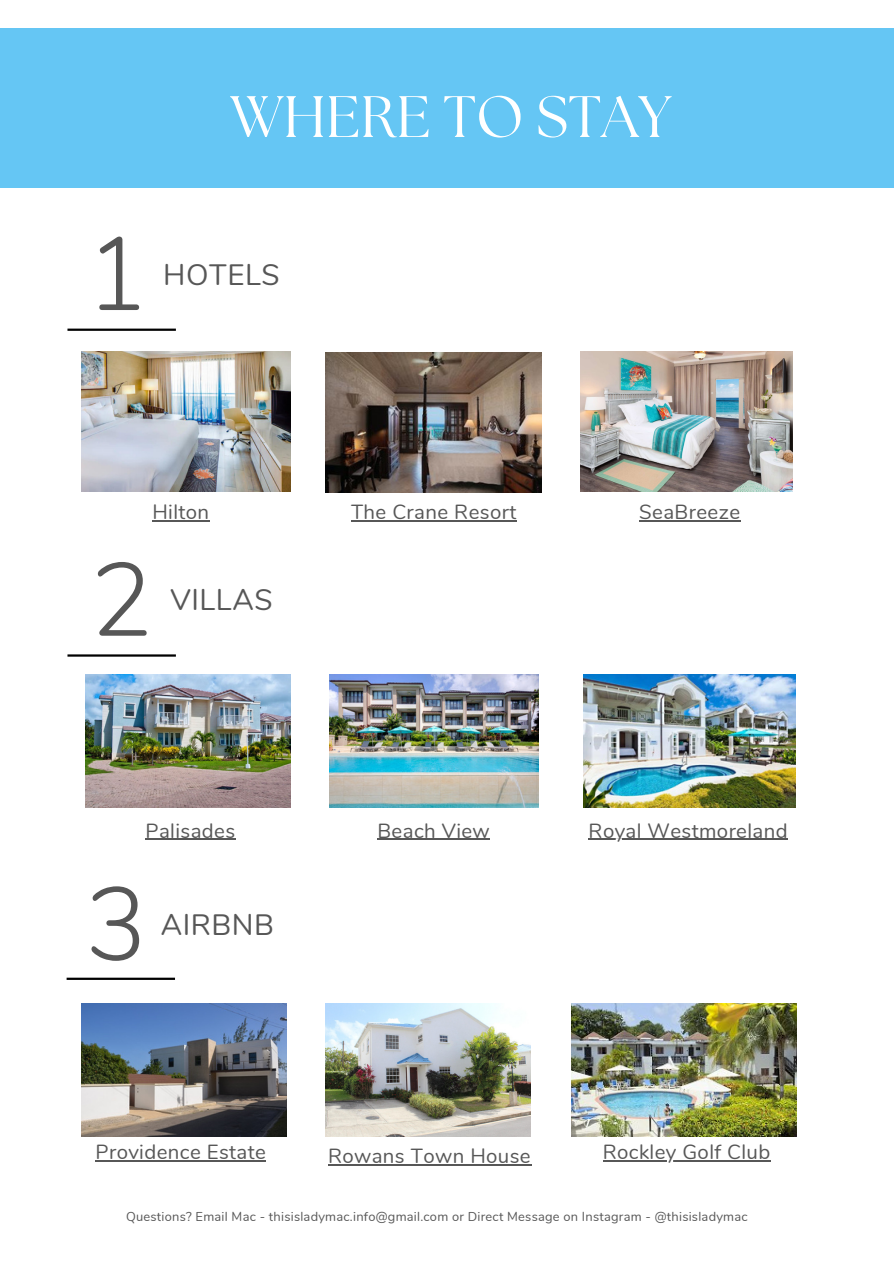
<style>
.page{position:relative;width:894px;height:1264px;background:#fff}
.page>*{position:absolute;margin:0;border:0;box-sizing:border-box;transform-origin:0 0}
.t1{font:300 103.35px "Nunito";color:#575757}
.t2{font:58.2px "The Seasons";letter-spacing:.005em;color:#fff}
.t3{font:29.4px "Nunito";letter-spacing:.02em;color:#575757}
.t4{font:20.4px "Nunito";letter-spacing:.02em;color:#575757}
.t5{font:12.9px "Nunito";letter-spacing:.02em;color:#575757}
</style>
<div class="page">
<hr style="left:67px;top:328px;width:109px;height:3px;background:#000">
<hr style="left:67px;top:654px;width:109px;height:2px;background:#000">
<hr style="left:67px;top:977px;width:108px;height:2px;background:#000">
<div style="left:0;top:28px;width:893px;height:160px;background:#65c6f4"></div>
<img style="left:81px;top:352px;width:209px;height:139px">
<img style="left:326px;top:353px;width:215px;height:139px">
<img style="left:580px;top:352px;width:212px;height:139px">
<img style="left:85px;top:674px;width:205px;height:133px">
<img style="left:329px;top:674px;width:209px;height:133px">
<img style="left:583px;top:674px;width:212px;height:133px">
<hr style="left:145px;top:838px;width:90px;height:2px;background:#575757">
<hr style="left:95px;top:1160px;width:171px;height:1px;background:#575757">
<hr style="left:152px;top:520px;width:57px;height:1px;background:#575757">
<hr style="left:351px;top:520px;width:165px;height:1px;background:#575757">
<hr style="left:639px;top:520px;width:101px;height:1px;background:#575757">
<hr style="left:377px;top:838px;width:113px;height:2px;background:#575757">
<hr style="left:588px;top:838px;width:199px;height:2px;background:#575757">
<hr style="left:328px;top:1164px;width:203px;height:1px;background:#575757">
<hr style="left:602px;top:1160px;width:168px;height:1px;background:#575757">
<img style="left:81px;top:1003px;width:205px;height:133px">
<img style="left:326px;top:1003px;width:204px;height:133px">
<img style="left:571px;top:1003px;width:225px;height:133px">
<p class="t2" style="left:230px;top:90px;width:442px">WHERE TO STAY</p>
<p class="t1" style="left:86px;top:205px;width:64px">1</p>
<p class="t3" style="left:163px;top:255px;width:118px">HOTELS</p>
<p class="t4" style="left:152px;top:498px;width:58px">Hilton</p>
<p class="t4" style="left:351px;top:498px;width:167px">The Crane Resort</p>
<p class="t4" style="left:639px;top:498px;width:102px">SeaBreeze</p>
<p class="t1" style="left:91px;top:531px;width:64px">2</p>
<p class="t3" style="left:170px;top:580px;width:103px">VILLAS</p>
<h3 class="t4" style="left:145px;top:817px;width:91px">Palisades</h3>
<p class="t1" style="left:85px;top:855px;width:64px">3</p>
<p class="t3" style="left:161px;top:905px;width:115px">AIRBNB</p>
<p class="t4" style="left:377px;top:817px;width:114px">Beach View</p>
<p class="t4" style="left:588px;top:817px;width:200px">Royal Westmoreland</p>
<p class="t4" style="left:95px;top:1138px;width:172px">Providence Estate</p>
<p class="t4" style="left:328px;top:1142px;width:204px">Rowans Town House</p>
<p class="t4" style="left:602px;top:1138px;width:169px">Rockley Golf Club</p>
<p class="t5" style="left:126px;top:1208px;width:623px">Questions? Email Mac - thisisladymac.info@gmail.com or Direct Message on Instagram - @thisisladymac</p>
</div>
